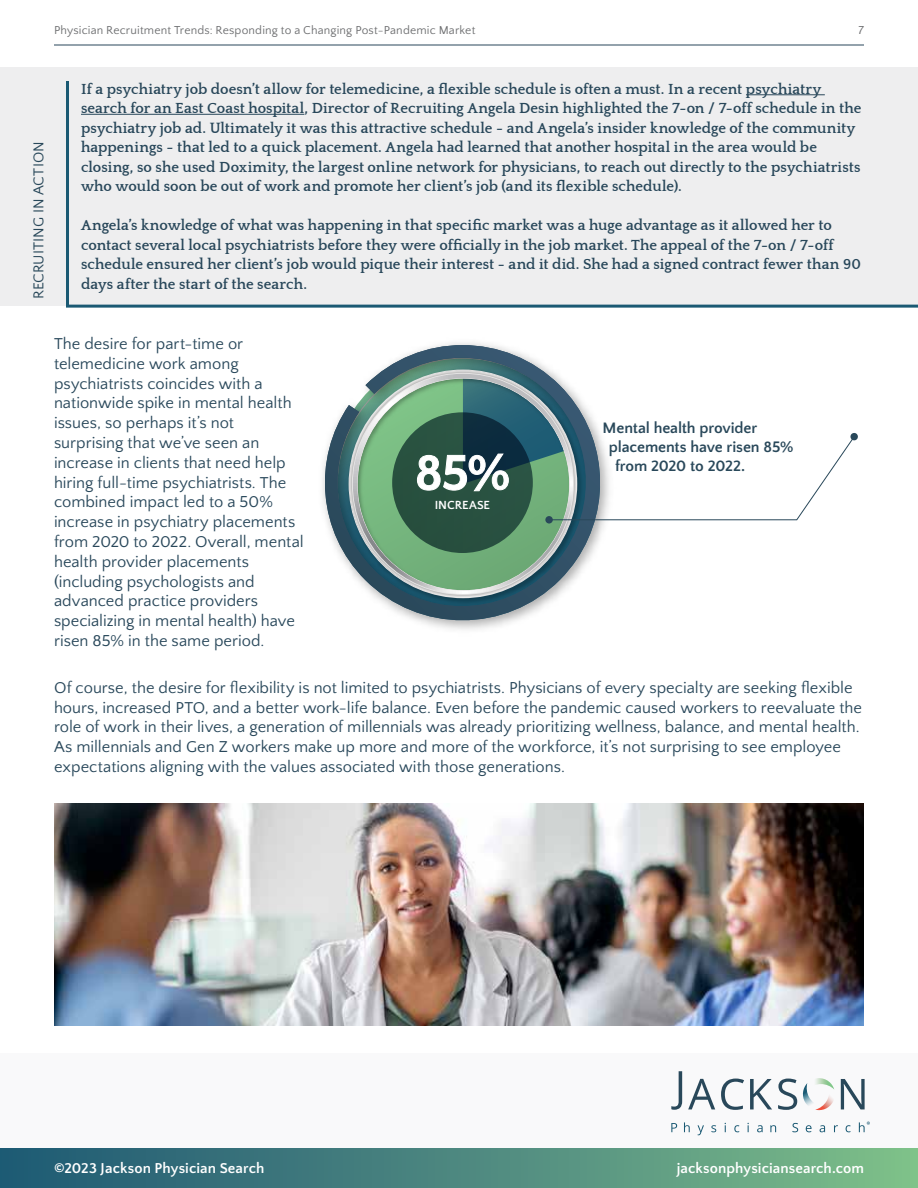
<style>
.page{position:relative;width:918px;height:1188px;background:#fff}
.page>*{position:absolute;margin:0;border:0;box-sizing:border-box;transform-origin:0 0}
.t1{font:700 51.3px "Quattrocento Sans";color:#fff}
.t2{font:16.5px/19.8px "Quattrocento Sans";color:#28475a}
.t3{font:700 15.9px "Quattrocento Sans";letter-spacing:-.01em;color:#29485a}
.t4{font:700 15px/19.5px "Quattrocento";letter-spacing:.005em;color:#28475a}
.t5{font:700 15px "Quattrocento Sans";letter-spacing:.005em;color:#fff}
.t6{font:15px "Quattrocento Sans";letter-spacing:.005em;color:#29485a}
.t7{font:700 12.3px "Quattrocento Sans";letter-spacing:-.005em;color:#fff}
.t8{font:12px "Quattrocento Sans";letter-spacing:.01em;color:#6d6e70}
</style>
<div class="page">
<hr style="left:54px;top:45px;width:810px;height:1px;background:#28475a">
<div style="left:0;top:1076px;width:918px;height:112px;background:linear-gradient(to right,#1d5775,#7ebd8a)"></div>
<div style="left:0;top:1053px;width:918px;height:95px;background:#f9f9fa"></div>
<svg style="left:671px;top:1123px;width:6px;height:9px"></svg>
<svg style="left:684px;top:1122px;width:6px;height:10px"></svg>
<svg style="left:698px;top:1125px;width:6px;height:10px"></svg>
<svg style="left:711px;top:1125px;width:5px;height:7px"></svg>
<svg style="left:734px;top:1125px;width:5px;height:7px"></svg>
<svg style="left:757px;top:1125px;width:6px;height:7px"></svg>
<svg style="left:770px;top:1125px;width:6px;height:7px"></svg>
<svg style="left:792px;top:1123px;width:6px;height:9px"></svg>
<svg style="left:806px;top:1125px;width:6px;height:7px"></svg>
<svg style="left:820px;top:1125px;width:5px;height:7px"></svg>
<svg style="left:834px;top:1125px;width:4px;height:7px"></svg>
<svg style="left:846px;top:1125px;width:5px;height:7px"></svg>
<svg style="left:671px;top:1071px;width:11px;height:39px"></svg>
<svg style="left:688px;top:1079px;width:27px;height:30px"></svg>
<svg style="left:721px;top:1079px;width:23px;height:31px"></svg>
<svg style="left:750px;top:1079px;width:22px;height:30px"></svg>
<svg style="left:841px;top:1079px;width:24px;height:30px"></svg>
<svg style="left:778px;top:1078px;width:56px;height:33px"></svg>
<svg style="left:859px;top:1122px;width:11px;height:10px"></svg>
<div style="left:0;top:68px;width:918px;height:238px;background:#eeeeef"></div>
<svg style="left:66px;top:81px;width:852px;height:227px"></svg>
<hr style="left:746px;top:94px;width:79px;height:1px;background:#28475a">
<hr style="left:81px;top:114px;width:223px;height:1px;background:#28475a">
<svg style="left:322px;top:345px;width:283px;height:285px"></svg>
<svg style="left:392px;top:412px;width:141px;height:141px;background:#244b40"></svg>
<svg style="left:416px;top:453px;width:93px;height:39px;background:#456560"></svg>
<svg style="left:545px;top:516px;width:8px;height:8px"></svg>
<svg style="left:548px;top:432px;width:310px;height:89px"></svg>
<img style="left:54px;top:803px;width:810px;height:223px">
<p class="t8" style="left:54px;top:24px;width:423px">Physician Recruitment Trends: Responding to a Changing Post-Pandemic Market</p>
<p class="t8" style="left:859px;top:24px;width:7px">7</p>
<p class="t6" style="left:31px;top:299px;width:160px;rotate:-90deg">RECRUITING IN ACTION</p>
<p class="t4" style="left:81px;top:80px;width:782px">If a psychiatry job doesn’t allow for telemedicine, a flexible schedule is often a must. In a recent psychiatry search for an East Coast hospital, Director of Recruiting Angela Desin highlighted the 7-on / 7-off schedule in the psychiatry job ad. Ultimately it was this attractive schedule - and Angela’s insider knowledge of the community happenings - that led to a quick placement. Angela had learned that another hospital in the area would be closing, so she used Doximity, the largest online network for physicians, to reach out directly to the psychiatrists who would soon be out of work and promote her client’s job (and its flexible schedule).</p>
<p class="t4" style="left:81px;top:216px;width:782px">Angela’s knowledge of what was happening in that specific market was a huge advantage as it allowed her to contact several local psychiatrists before they were officially in the job market. The appeal of the 7-on / 7-off schedule ensured her client’s job would pique their interest - and it did. She had a signed contract fewer than 90 days after the start of the search.</p>
<p class="t2" style="left:54px;top:334px;width:251px">The desire for part-time or telemedicine work among psychiatrists coincides with a nationwide spike in mental health issues, so perhaps it’s not surprising that we’ve seen an increase in clients that need help hiring full-time psychiatrists. The combined impact led to a 50% increase in psychiatry placements from 2020 to 2022. Overall, mental health provider placements (including psychologists and advanced practice providers specializing in mental health) have risen 85% in the same period.</p>
<p class="t2" style="left:54px;top:678px;width:810px">Of course, the desire for flexibility is not limited to psychiatrists. Physicians of every specialty are seeking flexible hours, increased PTO, and a better work-life balance. Even before the pandemic caused workers to reevaluate the role of work in their lives, a generation of millennials was already prioritizing wellness, balance, and mental health.<br>As millennials and Gen Z workers make up more and more of the workforce, it’s not surprising to see employee expectations aligning with the values associated with those generations.</p>
<p class="t3" style="left:603px;top:420px;width:156px">Mental health provider</p>
<p class="t3" style="left:609px;top:439px;width:186px">placements have risen 85%</p>
<p class="t3" style="left:615px;top:458px;width:132px">from 2020 to 2022.</p>
<h1 class="t1" style="left:415px;top:446px;width:97px">85%</h1>
<p class="t7" style="left:435px;top:499px;width:57px">INCREASE</p>
<p class="t5" style="left:54px;top:1160px;width:212px">©2023 Jackson Physician Search</p>
<p class="t5" style="left:677px;top:1160px;width:189px">jacksonphysiciansearch.com</p>
</div>
